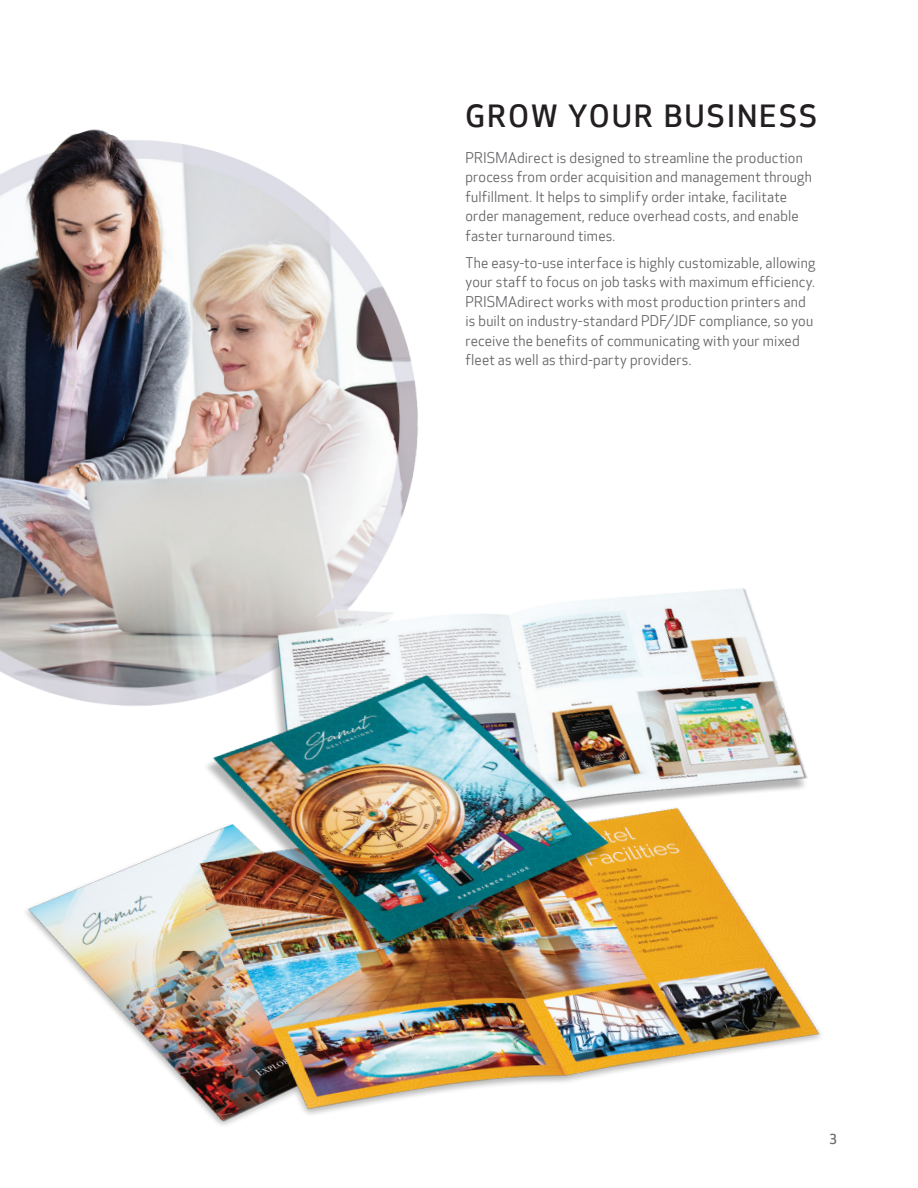
<style>
.page{position:relative;width:918px;height:1188px;background:#fff}
.page>*{position:absolute;margin:0;border:0;box-sizing:border-box;transform-origin:0 0}
.Page_Header{font:500 30px "Optic Sans 301";letter-spacing:.08em;color:#231f20}
.Gray_Text_Last_Parag{font:14.25px/19.5px "Optic Sans 201";letter-spacing:.015em;color:#636366}
.Gray_Text_SP{font:14.25px/19.5px "Optic Sans 201";letter-spacing:.015em;color:#636366}
.t1{font:500 13.5px "Optic Sans 301";color:#6c6d70}
</style>
<div class="page">
<img style="left:0;top:129px;width:418px;height:577px">
<img style="left:0;top:502px;width:2px;height:204px">
<img style="left:26px;top:870px;width:795px;height:255px">
<img style="left:121px;top:519px;width:700px;height:454px">
<h1 class="Page_Header" style="left:465px;top:99px;width:353px">GROW YOUR BUSINESS</h1>
<p class="Gray_Text_SP" style="left:465px;top:148px;width:348px">PRISMAdirect is designed to streamline the production process from order acquisition and management through fulfillment. It helps to simplify order intake, facilitate order management, reduce overhead costs, and enable faster turnaround times.</p>
<p class="Gray_Text_Last_Parag" style="left:465px;top:253px;width:351px">The easy-to-use interface is highly customizable, allowing your staff to focus on job tasks with maximum efficiency.<br>PRISMAdirect works with most production printers and is built on industry-standard PDF/JDF compliance, so you receive the benefits of communicating with your mixed fleet as well as third-party providers.</p>
<p class="t1" style="left:830px;top:1132px;width:9px">3</p>
</div>
